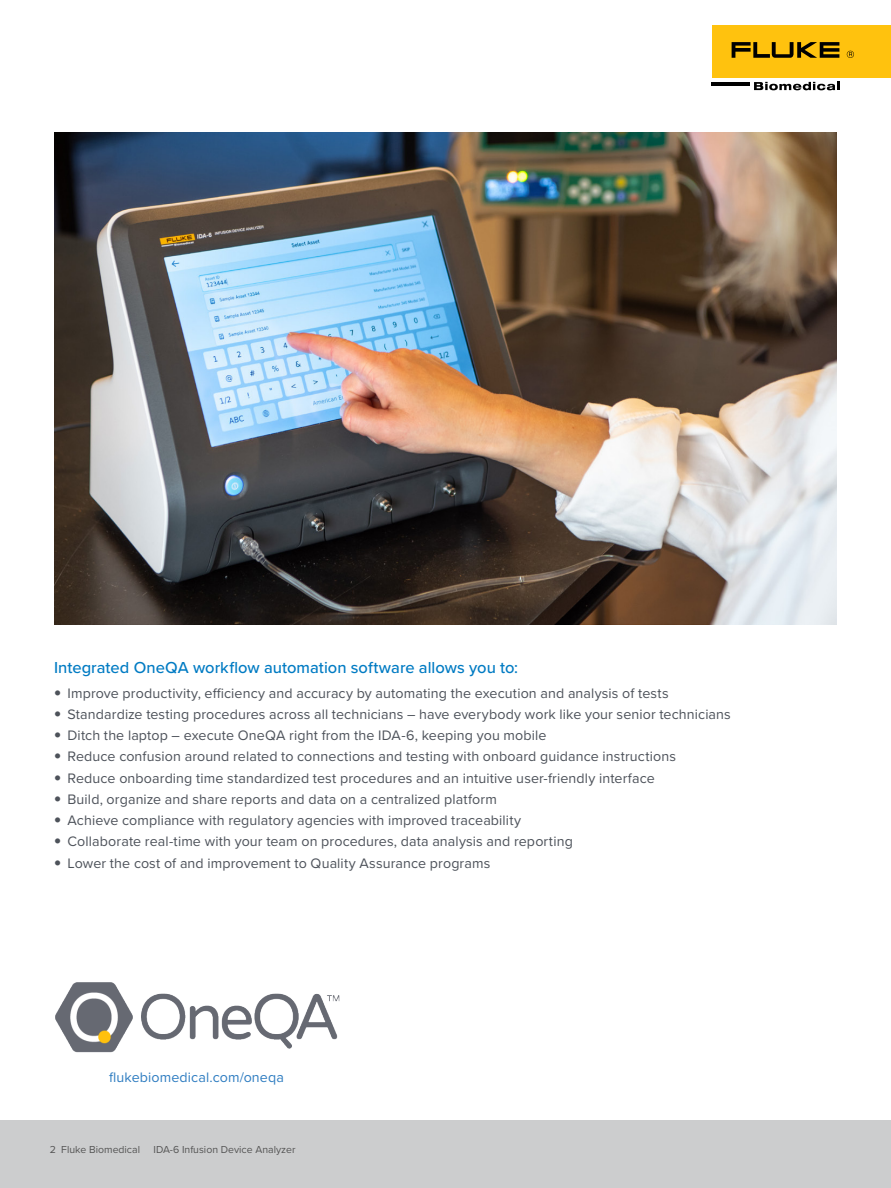
<style>
.page{position:relative;width:891px;height:1188px;background:#fff}
.page>*{position:absolute;margin:0;border:0;box-sizing:border-box;transform-origin:0 0}
.Header_1{font:500 16.5px "Proxima Nova";color:#007bc3}
.t1{font:14.25px "Proxima Nova";letter-spacing:.01em;color:#4d525a}
.Body_copy{font:14.25px "Proxima Nova";letter-spacing:.01em;color:#2f7dc1}
.t2{font:10.5px "Proxima Nova";color:#555}
.s1{font-family:"Helvetica Neue LT Pro";font-weight:100;font-stretch:expanded}
</style>
<div class="page">
<div style="left:0;top:1120px;width:891px;height:68px;background:#cccdce"></div>
<div style="left:712px;top:26px;width:179px;height:52px;background:#ffc20e"></div>
<svg style="left:732px;top:42px;width:107px;height:16px"></svg>
<svg style="left:847px;top:51px;width:7px;height:7px"></svg>
<hr style="left:712px;top:82px;width:38px;height:4px;background:#000">
<svg style="left:754px;top:82px;width:85px;height:8px"></svg>
<img style="left:54px;top:133px;width:783px;height:491px">
<img style="left:55px;top:982px;width:285px;height:71px">
<p class="Header_1" style="left:54px;top:655px;width:466px">Integrated OneQA workflow automation software allows you to:</p>
<p class="t1" style="left:54px;top:682px;width:616px"><span class="s1">•</span> Improve productivity, efficiency and accuracy by automating the execution and analysis of tests</p>
<p class="t1" style="left:54px;top:704px;width:678px"><span class="s1">•</span> Standardize testing procedures across all technicians – have everybody work like your senior technicians</p>
<p class="t1" style="left:54px;top:725px;width:494px"><span class="s1">•</span> Ditch the laptop – execute OneQA right from the IDA-6, keeping you mobile</p>
<p class="t1" style="left:54px;top:746px;width:624px"><span class="s1">•</span> Reduce confusion around related to connections and testing with onboard guidance instructions</p>
<p class="t1" style="left:54px;top:767px;width:602px"><span class="s1">•</span> Reduce onboarding time standardized test procedures and an intuitive user-friendly interface</p>
<p class="t1" style="left:54px;top:788px;width:444px"><span class="s1">•</span> Build, organize and share reports and data on a centralized platform</p>
<p class="t1" style="left:54px;top:810px;width:469px"><span class="s1">•</span> Achieve compliance with regulatory agencies with improved traceability</p>
<p class="t1" style="left:54px;top:831px;width:520px"><span class="s1">•</span> Collaborate real-time with your team on procedures, data analysis and reporting</p>
<p class="t1" style="left:54px;top:852px;width:438px"><span class="s1">•</span> Lower the cost of and improvement to Quality Assurance programs</p>
<p class="Body_copy" style="left:109px;top:1066px;width:176px">flukebiomedical.com/oneqa</p>
<p class="t2" style="left:50px;top:1142px;width:92px">2 Fluke Biomedical</p>
<p class="t2" style="left:154px;top:1142px;width:143px">IDA-6 Infusion Device Analyzer</p>
</div>
